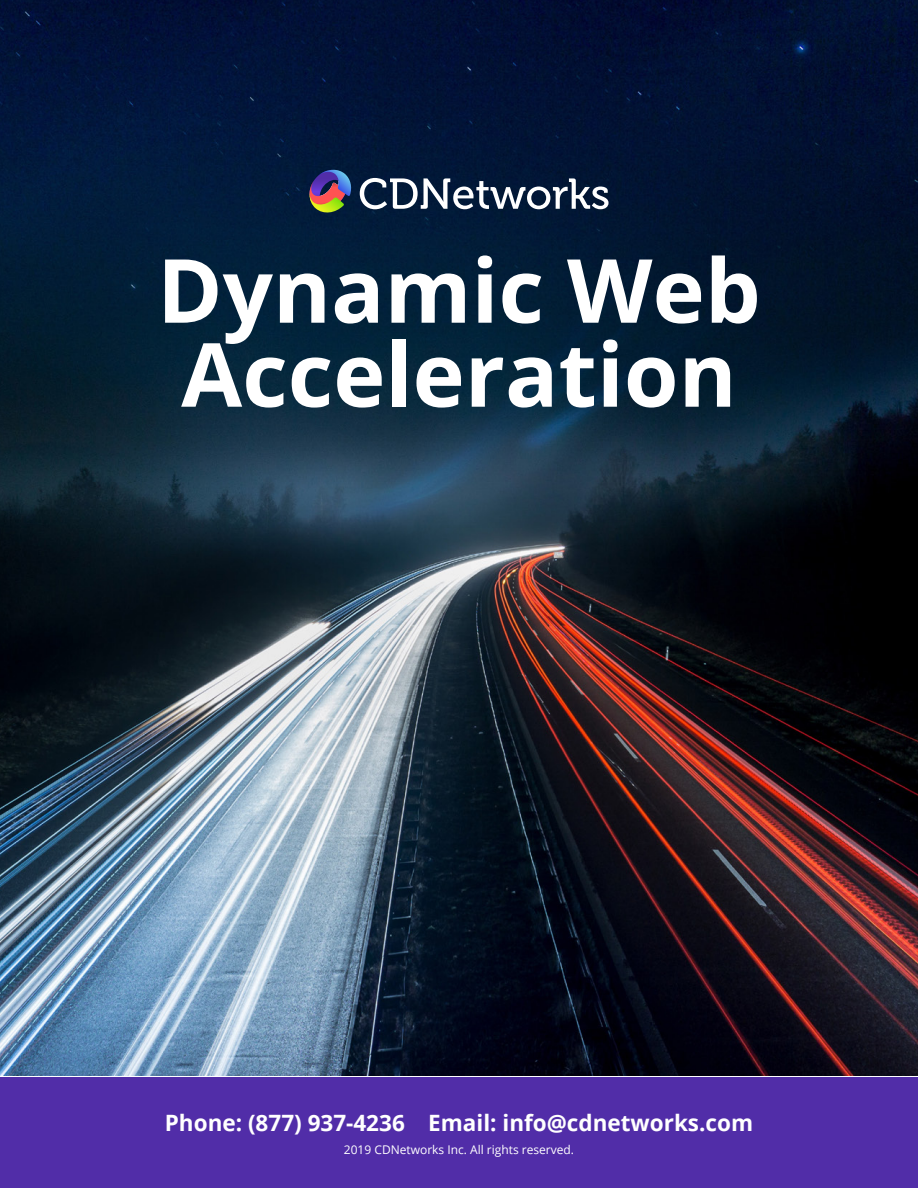
<style>
.page{position:relative;width:918px;height:1188px;background:#fff}
.page>*{position:absolute;margin:0;border:0;box-sizing:border-box;transform-origin:0 0}
.Main_Title{font:700 88.5px/84px "Open Sans";color:#fff}
.Page_Title{font:700 22.5px "Open Sans";color:#fff}
.t1{font:12px "Open Sans";color:#fff}
</style>
<div class="page">
<img style="left:0;top:0;width:918px;height:1076px">
<svg style="left:360px;top:178px;width:249px;height:31px"></svg>
<svg style="left:309px;top:170px;width:44px;height:45px"></svg>
<div style="left:0;top:1077px;width:918px;height:111px;background:#512da8"></div>
<p class="Main_Title" style="left:157px;top:246px;width:605px">Dynamic Web<br>Acceleration</p>
<p class="Page_Title" style="left:165px;top:1107px;width:590px">Phone: (877) 937-4236 Email: info@cdnetworks.com</p>
<p class="t1" style="left:344px;top:1141px;width:232px">2019 CDNetworks Inc. All rights reserved.</p>
</div>
